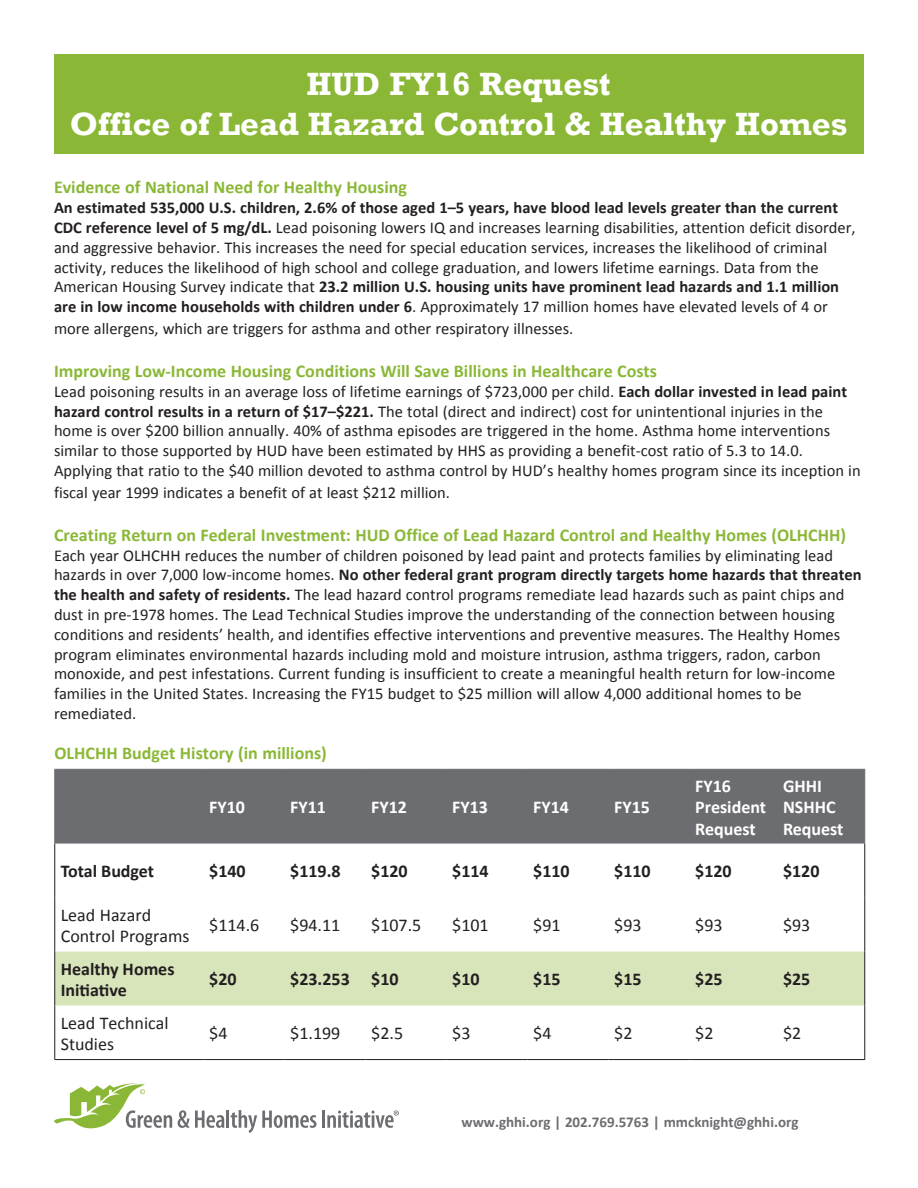
<style>
.page{position:relative;width:918px;height:1188px;background:#fff}
.page>*{position:absolute;margin:0;border:0;box-sizing:border-box;transform-origin:0 0}
.Head_one{font:700 33px "Rockwell";color:#fff}
.Subhead{font:700 18px "Calibri";color:#8ab836}
.body_text{font:18px/21.6px "Calibri";color:#231f20}
.t1{font:700 18px/21.6px "Calibri";color:#231f20}
.t2{font:700 18px/21.6px "Calibri";color:#fff}
.body_text-2{font:16.5px/19.8px "Calibri";color:#231f20}
.body_text-3{font:700 15px "Calibri";color:#6c6d70}
.s1{font-weight:700}
</style>
<div class="page">
<div style="left:55px;top:770px;width:809px;height:74px;background:#6c6d70"></div>
<div style="left:55px;top:952px;width:809px;height:54px;background:#d8e5bb"></div>
<hr style="left:54px;top:844px;width:1px;height:54px;background:#231f20">
<hr style="left:864px;top:844px;width:1px;height:54px;background:#231f20">
<hr style="left:54px;top:898px;width:1px;height:54px;background:#231f20">
<hr style="left:864px;top:898px;width:1px;height:54px;background:#231f20">
<hr style="left:54px;top:952px;width:1px;height:54px;background:#231f20">
<hr style="left:864px;top:952px;width:1px;height:54px;background:#231f20">
<hr style="left:54px;top:1006px;width:1px;height:53px;background:#231f20">
<hr style="left:864px;top:1006px;width:1px;height:53px;background:#231f20">
<hr style="left:54px;top:1059px;width:149px;height:1px;background:#231f20">
<hr style="left:203px;top:1059px;width:81px;height:1px;background:#231f20">
<hr style="left:284px;top:1059px;width:81px;height:1px;background:#231f20">
<hr style="left:365px;top:1059px;width:81px;height:1px;background:#231f20">
<hr style="left:446px;top:1059px;width:81px;height:1px;background:#231f20">
<hr style="left:527px;top:1059px;width:81px;height:1px;background:#231f20">
<hr style="left:608px;top:1059px;width:81px;height:1px;background:#231f20">
<hr style="left:689px;top:1059px;width:88px;height:1px;background:#231f20">
<hr style="left:777px;top:1059px;width:88px;height:1px;background:#231f20">
<hr style="left:54px;top:769px;width:149px;height:1px;background:#6c6d70">
<hr style="left:54px;top:770px;width:1px;height:74px;background:#6c6d70">
<hr style="left:203px;top:769px;width:81px;height:1px;background:#6c6d70">
<hr style="left:284px;top:769px;width:81px;height:1px;background:#6c6d70">
<hr style="left:365px;top:769px;width:81px;height:1px;background:#6c6d70">
<hr style="left:446px;top:769px;width:81px;height:1px;background:#6c6d70">
<hr style="left:527px;top:769px;width:81px;height:1px;background:#6c6d70">
<hr style="left:608px;top:769px;width:81px;height:1px;background:#6c6d70">
<hr style="left:689px;top:769px;width:88px;height:1px;background:#6c6d70">
<hr style="left:777px;top:769px;width:88px;height:1px;background:#6c6d70">
<hr style="left:864px;top:770px;width:1px;height:74px;background:#6c6d70">
<div style="left:54px;top:54px;width:810px;height:99px;background:#8ab836"></div>
<svg style="left:178px;top:1110px;width:46px;height:18px"></svg>
<hr style="left:226px;top:1110px;width:3px;height:18px;background:#6c6d70">
<svg style="left:231px;top:1110px;width:86px;height:23px"></svg>
<hr style="left:322px;top:1111px;width:3px;height:17px;background:#6c6d70">
<svg style="left:327px;top:1110px;width:72px;height:18px"></svg>
<svg style="left:54px;top:1083px;width:118px;height:46px"></svg>
<p class="Head_one" style="left:307px;top:64px;width:306px">HUD FY16 Request</p>
<p class="Head_one" style="left:70px;top:104px;width:779px">Office of Lead Hazard Control &amp; Healthy Homes</p>
<p class="Subhead" style="left:54px;top:176px;width:355px">Evidence of National Need for Healthy Housing</p>
<p class="body_text-2" style="left:54px;top:198px;width:803px"><span class="s1">An estimated 535,000 U.S. children, 2.6% of those aged 1–5 years, have blood lead levels greater than the current CDC reference level of 5 mg/dL.</span> Lead poisoning lowers IQ and increases learning disabilities, attention deficit disorder, and aggressive behavior. This increases the need for special education services, increases the likelihood of criminal activity, reduces the likelihood of high school and college graduation, and lowers lifetime earnings. Data from the American Housing Survey indicate that <span class="s1">23.2 million U.S. housing units have prominent lead hazards and 1.1 million are in low income households with children under 6</span>. Approximately 17 million homes have elevated levels of 4 or</p>
<p class="body_text-2" style="left:54px;top:318px;width:521px">more allergens, which are triggers for asthma and other respiratory illnesses.</p>
<p class="Subhead" style="left:54px;top:360px;width:605px">Improving Low-Income Housing Conditions Will Save Billions in Healthcare Costs</p>
<p class="body_text-2" style="left:54px;top:381px;width:808px">Lead poisoning results in an average loss of lifetime earnings of $723,000 per child. <span class="s1">Each dollar invested in lead paint hazard control results in a return of $17–$221.</span> The total (direct and indirect) cost for unintentional injuries in the home is over $200 billion annually. 40% of asthma episodes are triggered in the home. Asthma home interventions similar to those supported by HUD have been estimated by HHS as providing a benefit-cost ratio of 5.3 to 14.0.<br>Applying that ratio to the $40 million devoted to asthma control by HUD’s healthy homes program since its inception in</p>
<p class="body_text-2" style="left:54px;top:482px;width:398px">fiscal year 1999 indicates a benefit of at least $212 million.</p>
<p class="Subhead" style="left:54px;top:523px;width:794px">Creating Return on Federal Investment: HUD Office of Lead Hazard Control and Healthy Homes (OLHCHH)</p>
<p class="body_text-2" style="left:54px;top:545px;width:809px">Each year OLHCHH reduces the number of children poisoned by lead paint and protects families by eliminating lead hazards in over 7,000 low-income homes. <span class="s1">No other federal grant program directly targets home hazards that threaten the health and safety of residents.</span> The lead hazard control programs remediate lead hazards such as paint chips and dust in pre-1978 homes. The Lead Technical Studies improve the understanding of the connection between housing conditions and residents’ health, and identifies effective interventions and preventive measures. The Healthy Homes program eliminates environmental hazards including mold and moisture intrusion, asthma triggers, radon, carbon monoxide, and pest infestations. Current funding is insufficient to create a meaningful health return for low-income families in the United States. Increasing the FY15 budget to $25 million will allow 4,000 additional homes to be remediated.</p>
<p class="Subhead" style="left:54px;top:742px;width:274px">OLHCHH Budget History (in millions)</p>
<p class="t2" style="left:209px;top:796px;width:37px">FY10</p>
<p class="t2" style="left:290px;top:796px;width:37px">FY11</p>
<p class="t2" style="left:371px;top:796px;width:37px">FY12</p>
<p class="t2" style="left:452px;top:796px;width:37px">FY13</p>
<p class="t2" style="left:533px;top:796px;width:37px">FY14</p>
<p class="t2" style="left:614px;top:796px;width:37px">FY15</p>
<p class="t2" style="left:695px;top:775px;width:37px">FY16</p>
<p class="t2" style="left:695px;top:796px;width:72px">President<br>Request</p>
<p class="t2" style="left:783px;top:775px;width:40px">GHHI</p>
<p class="t2" style="left:783px;top:796px;width:54px">NSHHC</p>
<p class="t2" style="left:783px;top:818px;width:62px">Request</p>
<p class="t1" style="left:61px;top:861px;width:95px">Total Budget</p>
<p class="t1" style="left:209px;top:861px;width:38px">$140</p>
<p class="t1" style="left:290px;top:861px;width:52px">$119.8</p>
<p class="t1" style="left:371px;top:861px;width:38px">$120</p>
<p class="t1" style="left:452px;top:861px;width:38px">$114</p>
<p class="t1" style="left:533px;top:861px;width:38px">$110</p>
<p class="t1" style="left:614px;top:861px;width:38px">$110</p>
<p class="t1" style="left:695px;top:861px;width:38px">$120</p>
<p class="t1" style="left:783px;top:861px;width:38px">$120</p>
<p class="body_text" style="left:61px;top:904px;width:130px">Lead Hazard<br>Control Programs</p>
<p class="body_text" style="left:209px;top:915px;width:52px">$114.6</p>
<p class="body_text" style="left:290px;top:915px;width:52px">$94.11</p>
<p class="body_text" style="left:371px;top:915px;width:52px">$107.5</p>
<p class="body_text" style="left:452px;top:915px;width:38px">$101</p>
<p class="body_text" style="left:533px;top:915px;width:29px">$91</p>
<p class="body_text" style="left:614px;top:915px;width:29px">$93</p>
<p class="body_text" style="left:695px;top:915px;width:29px">$93</p>
<p class="body_text" style="left:783px;top:915px;width:29px">$93</p>
<p class="t1" style="left:61px;top:958px;width:115px">Healthy Homes<br>Initiative</p>
<p class="t1" style="left:209px;top:969px;width:29px">$20</p>
<p class="t1" style="left:290px;top:969px;width:61px">$23.253</p>
<p class="t1" style="left:371px;top:969px;width:29px">$10</p>
<p class="t1" style="left:452px;top:969px;width:29px">$10</p>
<p class="t1" style="left:533px;top:969px;width:29px">$15</p>
<p class="t1" style="left:614px;top:969px;width:29px">$15</p>
<p class="t1" style="left:695px;top:969px;width:29px">$25</p>
<p class="t1" style="left:783px;top:969px;width:29px">$25</p>
<p class="body_text" style="left:61px;top:1012px;width:109px">Lead Technical<br>Studies</p>
<p class="body_text" style="left:209px;top:1023px;width:20px">$4</p>
<p class="body_text" style="left:290px;top:1023px;width:52px">$1.199</p>
<p class="body_text" style="left:371px;top:1023px;width:33px">$2.5</p>
<p class="body_text" style="left:452px;top:1023px;width:20px">$3</p>
<p class="body_text" style="left:533px;top:1023px;width:20px">$4</p>
<p class="body_text" style="left:614px;top:1023px;width:20px">$2</p>
<p class="body_text" style="left:695px;top:1023px;width:20px">$2</p>
<p class="body_text" style="left:783px;top:1023px;width:20px">$2</p>
<p class="body_text-3" style="left:462px;top:1112px;width:339px">www.ghhi.org | 202.769.5763 | mmcknight@ghhi.org</p>
</div>
